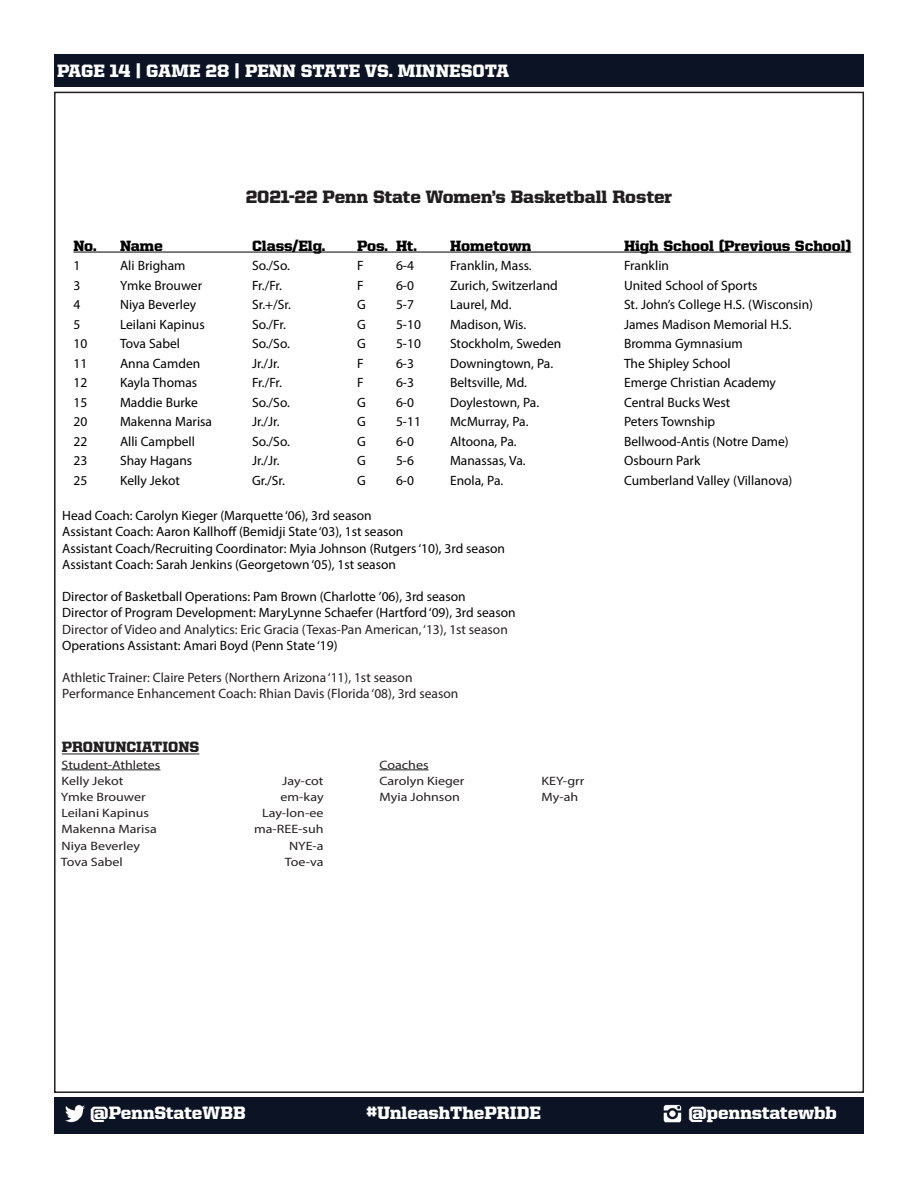
<style>
.page{position:relative;width:918px;height:1188px;background:#fff}
.page>*{position:absolute;margin:0;border:0;box-sizing:border-box;transform-origin:0 0}
.t1{font:900 18px "United Serif Reg";color:#fff}
.t2{font:900 18px "United Serif Reg";color:#231f20}
.t3{font:900 15px "United Serif Reg";letter-spacing:-.005em;color:#000}
.t4{font:900 15px "United Serif Reg";color:#231f20}
.t5{font:13.5px "Myriad Pro";color:#000}
.t6{font:13.5px "Myriad Pro";color:#231f20}
.t7{font:12.15px "Myriad Pro";color:#231f20;scale:1.15 1}
</style>
<div class="page">
<div style="left:54px;top:54px;width:810px;height:32px;background:#0b1324"></div>
<div style="left:54px;top:1097px;width:810px;height:37px;background:#0b1324"></div>
<img style="left:65px;top:1104px;width:20px;height:19px">
<img style="left:663px;top:1104px;width:19px;height:18px">
<hr style="left:74px;top:252px;width:777px;height:1px;background:#000">
<hr style="left:62px;top:754px;width:137px;height:1px;background:#231f20">
<hr style="left:61px;top:770px;width:99px;height:1px;background:#231f20">
<hr style="left:380px;top:770px;width:49px;height:1px;background:#231f20">
<h1 class="t1" style="left:57px;top:60px;width:454px">PAGE 14 | GAME 28 | PENN STATE VS. MINNESOTA</h1>
<p class="t2" style="left:246px;top:186px;width:428px">2021-22 Penn State Women’s Basketball Roster</p>
<p class="t3" style="left:74px;top:237px;width:91px">No. Name</p>
<p class="t3" style="left:252px;top:237px;width:75px">Class/Elg.</p>
<p class="t3" style="left:357px;top:237px;width:61px">Pos. Ht.</p>
<p class="t3" style="left:450px;top:237px;width:83px">Hometown</p>
<p class="t3" style="left:624px;top:237px;width:229px">High School (Previous School)</p>
<p class="t5" style="left:74px;top:257px;width:8px">1</p>
<p class="t5" style="left:120px;top:257px;width:67px">Ali Brigham</p>
<p class="t5" style="left:252px;top:257px;width:39px">So./So.</p>
<p class="t5" style="left:357px;top:257px;width:8px">F</p>
<p class="t5" style="left:396px;top:257px;width:19px">6-4</p>
<p class="t5" style="left:450px;top:257px;width:83px">Franklin, Mass.</p>
<p class="t5" style="left:624px;top:257px;width:46px">Franklin</p>
<p class="t5" style="left:74px;top:277px;width:8px">3</p>
<p class="t5" style="left:120px;top:277px;width:84px">Ymke Brouwer</p>
<p class="t5" style="left:252px;top:277px;width:32px">Fr./Fr.</p>
<p class="t5" style="left:357px;top:277px;width:8px">F</p>
<p class="t5" style="left:396px;top:277px;width:19px">6-0</p>
<p class="t5" style="left:450px;top:277px;width:109px">Zurich, Switzerland</p>
<p class="t5" style="left:624px;top:277px;width:135px">United School of Sports</p>
<p class="t5" style="left:74px;top:296px;width:8px">4</p>
<p class="t5" style="left:120px;top:296px;width:78px">Niya Beverley</p>
<p class="t5" style="left:252px;top:296px;width:40px">Sr.+/Sr.</p>
<p class="t5" style="left:357px;top:296px;width:10px">G</p>
<p class="t5" style="left:396px;top:296px;width:19px">5-7</p>
<p class="t5" style="left:450px;top:296px;width:63px">Laurel, Md.</p>
<p class="t5" style="left:624px;top:296px;width:191px">St. John’s College H.S. (Wisconsin)</p>
<p class="t5" style="left:74px;top:316px;width:8px">5</p>
<p class="t5" style="left:120px;top:316px;width:86px">Leilani Kapinus</p>
<p class="t5" style="left:252px;top:316px;width:35px">So./Fr.</p>
<p class="t5" style="left:357px;top:316px;width:10px">G</p>
<p class="t5" style="left:396px;top:316px;width:26px">5-10</p>
<p class="t5" style="left:450px;top:316px;width:78px">Madison, Wis.</p>
<p class="t5" style="left:624px;top:316px;width:169px">James Madison Memorial H.S.</p>
<p class="t5" style="left:74px;top:335px;width:15px">10</p>
<p class="t5" style="left:120px;top:335px;width:61px">Tova Sabel</p>
<p class="t5" style="left:252px;top:335px;width:39px">So./So.</p>
<p class="t5" style="left:357px;top:335px;width:10px">G</p>
<p class="t5" style="left:396px;top:335px;width:26px">5-10</p>
<p class="t5" style="left:450px;top:335px;width:113px">Stockholm, Sweden</p>
<p class="t5" style="left:624px;top:335px;width:120px">Bromma Gymnasium</p>
<p class="t5" style="left:74px;top:355px;width:15px">11</p>
<p class="t5" style="left:120px;top:355px;width:82px">Anna Camden</p>
<p class="t5" style="left:252px;top:355px;width:29px">Jr./Jr.</p>
<p class="t5" style="left:357px;top:355px;width:8px">F</p>
<p class="t5" style="left:396px;top:355px;width:19px">6-3</p>
<p class="t5" style="left:450px;top:355px;width:105px">Downingtown, Pa.</p>
<p class="t5" style="left:624px;top:355px;width:108px">The Shipley School</p>
<p class="t5" style="left:74px;top:374px;width:15px">12</p>
<p class="t5" style="left:120px;top:374px;width:79px">Kayla Thomas</p>
<p class="t5" style="left:252px;top:374px;width:32px">Fr./Fr.</p>
<p class="t5" style="left:357px;top:374px;width:8px">F</p>
<p class="t5" style="left:396px;top:374px;width:19px">6-3</p>
<p class="t5" style="left:450px;top:374px;width:78px">Beltsville, Md.</p>
<p class="t5" style="left:624px;top:374px;width:153px">Emerge Christian Academy</p>
<p class="t5" style="left:74px;top:394px;width:15px">15</p>
<p class="t5" style="left:120px;top:394px;width:80px">Maddie Burke</p>
<p class="t5" style="left:252px;top:394px;width:39px">So./So.</p>
<p class="t5" style="left:357px;top:394px;width:10px">G</p>
<p class="t5" style="left:396px;top:394px;width:19px">6-0</p>
<p class="t5" style="left:450px;top:394px;width:91px">Doylestown, Pa.</p>
<p class="t5" style="left:624px;top:394px;width:108px">Central Bucks West</p>
<p class="t5" style="left:74px;top:413px;width:15px">20</p>
<p class="t5" style="left:120px;top:413px;width:94px">Makenna Marisa</p>
<p class="t5" style="left:252px;top:413px;width:29px">Jr./Jr.</p>
<p class="t5" style="left:357px;top:413px;width:10px">G</p>
<p class="t5" style="left:396px;top:413px;width:26px">5-11</p>
<p class="t5" style="left:450px;top:413px;width:80px">McMurray, Pa.</p>
<p class="t5" style="left:624px;top:413px;width:93px">Peters Township</p>
<p class="t5" style="left:74px;top:433px;width:15px">22</p>
<p class="t5" style="left:120px;top:433px;width:76px">Alli Campbell</p>
<p class="t5" style="left:252px;top:433px;width:39px">So./So.</p>
<p class="t5" style="left:357px;top:433px;width:10px">G</p>
<p class="t5" style="left:396px;top:433px;width:19px">6-0</p>
<p class="t5" style="left:450px;top:433px;width:68px">Altoona, Pa.</p>
<p class="t5" style="left:624px;top:433px;width:166px">Bellwood-Antis (Notre Dame)</p>
<p class="t5" style="left:74px;top:452px;width:15px">23</p>
<p class="t5" style="left:120px;top:452px;width:74px">Shay Hagans</p>
<p class="t5" style="left:252px;top:452px;width:29px">Jr./Jr.</p>
<p class="t5" style="left:357px;top:452px;width:10px">G</p>
<p class="t5" style="left:396px;top:452px;width:19px">5-6</p>
<p class="t5" style="left:450px;top:452px;width:77px">Manassas, Va.</p>
<p class="t5" style="left:624px;top:452px;width:78px">Osbourn Park</p>
<p class="t5" style="left:74px;top:472px;width:15px">25</p>
<p class="t5" style="left:120px;top:472px;width:61px">Kelly Jekot</p>
<p class="t5" style="left:252px;top:472px;width:34px">Gr./Sr.</p>
<p class="t5" style="left:357px;top:472px;width:10px">G</p>
<p class="t5" style="left:396px;top:472px;width:19px">6-0</p>
<p class="t5" style="left:450px;top:472px;width:55px">Enola, Pa.</p>
<p class="t5" style="left:624px;top:472px;width:170px">Cumberland Valley (Villanova)</p>
<p class="t5" style="left:62px;top:507px;width:311px">Head Coach: Carolyn Kieger (Marquette ‘06), 3rd season</p>
<p class="t5" style="left:62px;top:524px;width:343px">Assistant Coach: Aaron Kallhoff (Bemidji State ‘03), 1st season</p>
<p class="t5" style="left:62px;top:540px;width:444px">Assistant Coach/Recruiting Coordinator: Myia Johnson (Rutgers ‘10), 3rd season</p>
<p class="t5" style="left:62px;top:556px;width:335px">Assistant Coach: Sarah Jenkins (Georgetown ‘05), 1st season</p>
<p class="t5" style="left:62px;top:588px;width:405px">Director of Basketball Operations: Pam Brown (Charlotte ’06), 3rd season</p>
<p class="t5" style="left:62px;top:605px;width:455px">Director of Program Development: MaryLynne Schaefer (Hartford ‘09), 3rd season</p>
<p class="t6" style="left:62px;top:621px;width:447px">Director of Video and Analytics: Eric Gracia (Texas-Pan American, ‘13), 1st season</p>
<p class="t5" style="left:62px;top:637px;width:277px">Operations Assistant: Amari Boyd (Penn State ‘19)</p>
<p class="t6" style="left:62px;top:669px;width:352px">Athletic Trainer: Claire Peters (Northern Arizona ‘11), 1st season</p>
<p class="t6" style="left:62px;top:686px;width:397px">Performance Enhancement Coach: Rhian Davis (Florida ‘08), 3rd season</p>
<p class="t4" style="left:62px;top:739px;width:139px">PRONUNCIATIONS</p>
<p class="t7" style="left:61px;top:757px;width:88px">Student-Athletes</p>
<p class="t7" style="left:380px;top:757px;width:44px">Coaches</p>
<p class="t7" style="left:61px;top:773px;width:55px">Kelly Jekot</p>
<p class="t7" style="left:282px;top:773px;width:38px">Jay-cot</p>
<p class="t7" style="left:380px;top:773px;width:75px">Carolyn Kieger</p>
<p class="t7" style="left:542px;top:773px;width:39px">KEY-grr</p>
<p class="t7" style="left:61px;top:789px;width:75px">Ymke Brouwer</p>
<p class="t7" style="left:281px;top:789px;width:39px">em-kay</p>
<p class="t7" style="left:380px;top:789px;width:71px">Myia Johnson</p>
<p class="t7" style="left:542px;top:789px;width:33px">My-ah</p>
<p class="t7" style="left:61px;top:806px;width:78px">Leilani Kapinus</p>
<p class="t7" style="left:262px;top:806px;width:55px">Lay-lon-ee</p>
<p class="t7" style="left:61px;top:822px;width:84px">Makenna Marisa</p>
<p class="t7" style="left:254px;top:822px;width:62px">ma-REE-suh</p>
<p class="t7" style="left:61px;top:838px;width:70px">Niya Beverley</p>
<p class="t7" style="left:289px;top:838px;width:32px">NYE-a</p>
<p class="t7" style="left:61px;top:854px;width:55px">Tova Sabel</p>
<p class="t7" style="left:285px;top:854px;width:35px">Toe-va</p>
<h1 class="t1" style="left:90px;top:1102px;width:157px">@PennStateWBB</h1>
<h1 class="t1" style="left:367px;top:1102px;width:176px">#UnleashThePRIDE</h1>
<h1 class="t1" style="left:688px;top:1103px;width:150px">@pennstatewbb</h1>
</div>
